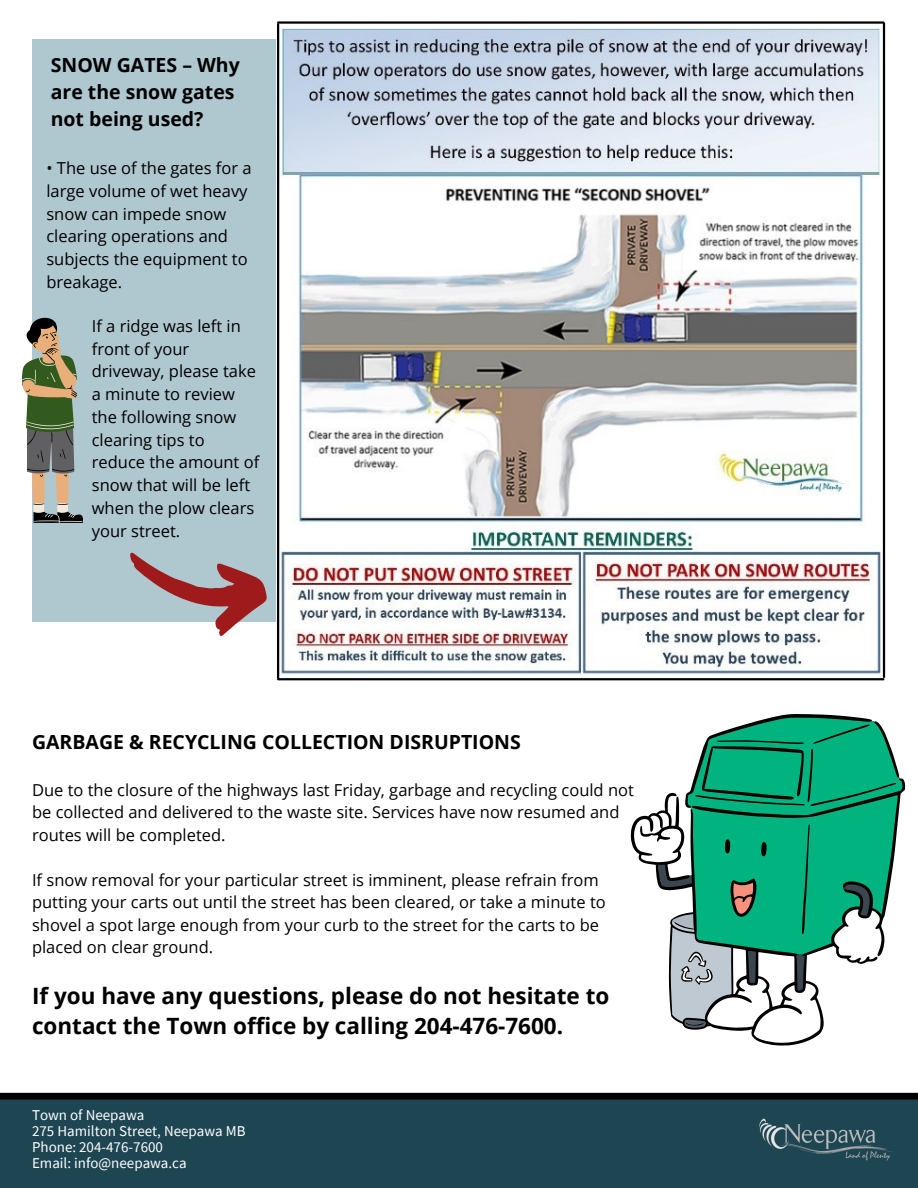
<style>
.page{position:relative;width:918px;height:1188px;background:#fff}
.page>*{position:absolute;margin:0;border:0;box-sizing:border-box;transform-origin:0 0}
.t1{font:700 22.5px/30.3px "Open Sans";color:#000}
.t2{font:700 19.5px/27.2px "Open Sans";color:#000}
.t3{font:16.5px/22.8px "Open Sans";color:#000}
.t4{font:15px "Source Sans Pro";color:#fff}
</style>
<div class="page">
<div style="left:0;top:1096px;width:918px;height:92px;background:#1d4552"></div>
<div style="left:0;top:1093px;width:918px;height:7px;background:#000"></div>
<img style="left:759px;top:1118px;width:133px;height:43px">
<div style="left:32px;top:39px;width:333px;height:583px;background:#afc7cf"></div>
<img style="left:277px;top:28px;width:607px;height:653px">
<svg style="left:22px;top:317px;width:61px;height:206px"></svg>
<svg style="left:130px;top:552px;width:137px;height:84px"></svg>
<hr style="left:278px;top:21px;width:605px;height:3px;background:#000">
<hr style="left:278px;top:678px;width:605px;height:2px;background:#000">
<hr style="left:883px;top:23px;width:2px;height:654px;background:#000">
<hr style="left:277px;top:24px;width:2px;height:654px;background:#000">
<svg style="left:631px;top:714px;width:274px;height:332px"></svg>
<svg style="left:688px;top:718px;width:215px;height:237px;fill:#00b37f"></svg>
<svg style="left:634px;top:796px;width:248px;height:247px;fill:#00b37f"></svg>
<svg style="left:658px;top:864px;width:212px;height:166px"></svg>
<p class="t2" style="left:51px;top:51px;width:191px">SNOW GATES – Why are the snow gates not being used?</p>
<p class="t3" style="left:46px;top:156px;width:207px">• The use of the gates for a large volume of wet heavy snow can impede snow clearing operations and subjects the equipment to breakage.</p>
<p class="t3" style="left:92px;top:314px;width:169px">If a ridge was left in front of your driveway, please take a minute to review the following snow clearing tips to reduce the amount of snow that will be left when the plow clears your street.</p>
<p class="t2" style="left:32px;top:728px;width:490px">GARBAGE &amp; RECYCLING COLLECTION DISRUPTIONS</p>
<p class="t3" style="left:32px;top:778px;width:603px">Due to the closure of the highways last Friday, garbage and recycling could not be collected and delivered to the waste site. Services have now resumed and routes will be completed.</p>
<p class="t3" style="left:32px;top:868px;width:575px">If snow removal for your particular street is imminent, please refrain from putting your carts out until the street has been cleared, or take a minute to shovel a spot large enough from your curb to the street for the carts to be placed on clear ground.</p>
<p class="t1" style="left:32px;top:980px;width:579px">If you have any questions, please do not hesitate to contact the Town office by calling 204-476-7600.</p>
<p class="t4" style="left:32px;top:1106px;width:114px">Town of Neepawa</p>
<p class="t4" style="left:32px;top:1121px;width:215px">275 Hamilton Street, Neepawa MB</p>
<p class="t4" style="left:32px;top:1137px;width:132px">Phone: 204-476-7600</p>
<p class="t4" style="left:32px;top:1153px;width:156px">Email: info@neepawa.ca</p>
</div>
